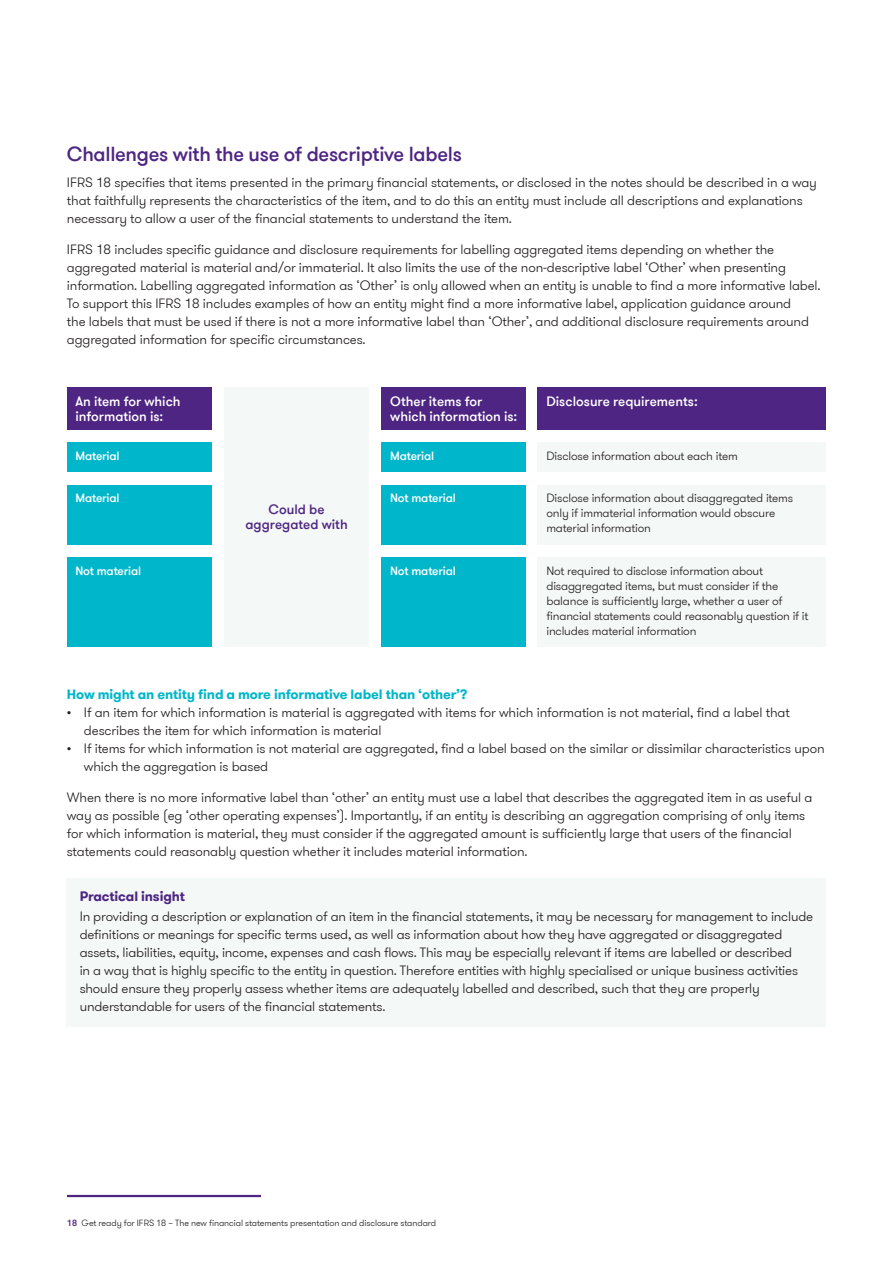
<style>
.page{position:relative;width:893px;height:1263px;background:#fff}
.page>*{position:absolute;margin:0;border:0;box-sizing:border-box;transform-origin:0 0}
._03_Heading_three_Light{font:500 20.25px "GT Walsheim Pro";letter-spacing:-.015em;color:#4e2582}
._11_Body_text{font:300 13.5px/18px "GT Walsheim Pro";letter-spacing:-.01em;color:#231f20}
._04_Sub_heading_two{font:300 13.5px/18px "GT Walsheim Pro";letter-spacing:-.015em;color:#231f20}
._32_Chart_subtitle{font:500 13.5px/15px "GT Walsheim Pro";color:#fff}
._05_Subheading_one_Bold_9pt{font:700 13.5px "GT Walsheim Pro";letter-spacing:-.01em;color:#00b6ca}
._32_Chart_subtitle-2{font:500 13.5px/15px "GT Walsheim Pro";color:#4e2582;text-align:center}
._04_Sub_heading_two-2{font:700 13.5px "GT Walsheim Pro";letter-spacing:-.01em;color:#4e2582}
.t1{font:300 12px/15px "GT Walsheim Pro";letter-spacing:-.015em;color:#231f20}
.t2{font:500 12px "GT Walsheim Pro";letter-spacing:-.015em;color:#fff}
._11_Body_text-2{font:300 9px "GT Walsheim Pro";letter-spacing:-.01em;color:#231f20}
.s1{font-weight:500;color:#4e2582}
</style>
<div class="page">
<hr style="left:67px;top:1195px;width:194px;height:2px;background:#4e2582">
<div style="left:67px;top:878px;width:759px;height:149px;background:#f4f8f7"></div>
<div style="left:67px;top:387px;width:145px;height:42px;background:#4e2582"></div>
<div style="left:224px;top:387px;width:145px;height:259px;background:#f4f8f7"></div>
<div style="left:67px;top:442px;width:145px;height:30px;background:#00b6ca"></div>
<div style="left:67px;top:485px;width:145px;height:59px;background:#00b6ca"></div>
<div style="left:67px;top:557px;width:145px;height:89px;background:#00b6ca"></div>
<div style="left:538px;top:387px;width:288px;height:42px;background:#4e2582"></div>
<div style="left:538px;top:442px;width:288px;height:30px;background:#f4f8f7"></div>
<div style="left:538px;top:485px;width:288px;height:59px;background:#f4f8f7"></div>
<div style="left:538px;top:557px;width:288px;height:89px;background:#f4f8f7"></div>
<div style="left:382px;top:387px;width:144px;height:42px;background:#4e2582"></div>
<div style="left:382px;top:442px;width:144px;height:30px;background:#00b6ca"></div>
<div style="left:382px;top:485px;width:144px;height:59px;background:#00b6ca"></div>
<div style="left:382px;top:557px;width:144px;height:89px;background:#00b6ca"></div>
<p class="_03_Heading_three_Light" style="left:67px;top:141px;width:396px">Challenges with the use of descriptive labels</p>
<p class="_11_Body_text" style="left:67px;top:174px;width:751px">IFRS 18 specifies that items presented in the primary financial statements, or disclosed in the notes should be described in a way that faithfully represents the characteristics of the item, and to do this an entity must include all descriptions and explanations necessary to allow a user of the financial statements to understand the item.</p>
<p class="_11_Body_text" style="left:67px;top:241px;width:755px">IFRS 18 includes specific guidance and disclosure requirements for labelling aggregated items depending on whether the aggregated material is material and/or immaterial. It also limits the use of the non-descriptive label ‘Other’ when presenting information. Labelling aggregated information as ‘Other’ is only allowed when an entity is unable to find a more informative label.<br>To support this IFRS 18 includes examples of how an entity might find a more informative label, application guidance around<br>the labels that must be used if there is not a more informative label than ‘Other’, and additional disclosure requirements around aggregated information for specific circumstances.</p>
<p class="_32_Chart_subtitle" style="left:75px;top:394px;width:107px">An item for which information is:</p>
<p class="t2" style="left:75px;top:448px;width:46px">Material</p>
<p class="t2" style="left:75px;top:491px;width:46px">Material</p>
<p class="t2" style="left:75px;top:563px;width:67px">Not material</p>
<p class="_32_Chart_subtitle-2" style="left:245px;top:502px;width:104px">Could be aggregated with</p>
<p class="_32_Chart_subtitle" style="left:390px;top:394px;width:129px">Other items for which information is:</p>
<p class="t2" style="left:390px;top:448px;width:46px">Material</p>
<p class="t2" style="left:390px;top:491px;width:67px">Not material</p>
<p class="t2" style="left:390px;top:563px;width:67px">Not material</p>
<p class="_32_Chart_subtitle" style="left:546px;top:394px;width:153px">Disclosure requirements:</p>
<p class="t1" style="left:546px;top:448px;width:193px">Disclose information about each item</p>
<p class="t1" style="left:546px;top:491px;width:248px">Disclose information about disaggregated items only if immaterial information would obscure material information</p>
<p class="t1" style="left:546px;top:563px;width:264px">Not required to disclose information about disaggregated items, but must consider if the balance is sufficiently large, whether a user of financial statements could reasonably question if it includes material information</p>
<p class="_05_Subheading_one_Bold_9pt" style="left:67px;top:685px;width:402px">How might an entity find a more informative label than ‘other’?</p>
<p class="_11_Body_text" style="left:84px;top:704px;width:707px;text-indent:-17px">• If an item for which information is material is aggregated with items for which information is not material, find a label that describes the item for which information is material</p>
<p class="_11_Body_text" style="left:84px;top:740px;width:742px;text-indent:-17px">• If items for which information is not material are aggregated, find a label based on the similar or dissimilar characteristics upon which the aggregation is based</p>
<p class="_11_Body_text" style="left:67px;top:788px;width:747px">When there is no more informative label than ‘other’ an entity must use a label that describes the aggregated item in as useful a way as possible (eg ‘other operating expenses’). Importantly, if an entity is describing an aggregation comprising of only items for which information is material, they must consider if the aggregated amount is sufficiently large that users of the financial statements could reasonably question whether it includes material information.</p>
<p class="_04_Sub_heading_two-2" style="left:80px;top:887px;width:107px">Practical insight</p>
<p class="_04_Sub_heading_two" style="left:80px;top:908px;width:735px">In providing a description or explanation of an item in the financial statements, it may be necessary for management to include definitions or meanings for specific terms used, as well as information about how they have aggregated or disaggregated assets, liabilities, equity, income, expenses and cash flows. This may be especially relevant if items are labelled or described<br>in a way that is highly specific to the entity in question. Therefore entities with highly specialised or unique business activities should ensure they properly assess whether items are adequately labelled and described, such that they are properly understandable for users of the financial statements.</p>
<p class="_11_Body_text-2" style="left:67px;top:1217px;width:371px"><span class="s1">18</span> Get ready for IFRS 18 – The new financial statements presentation and disclosure standard</p>
</div>
